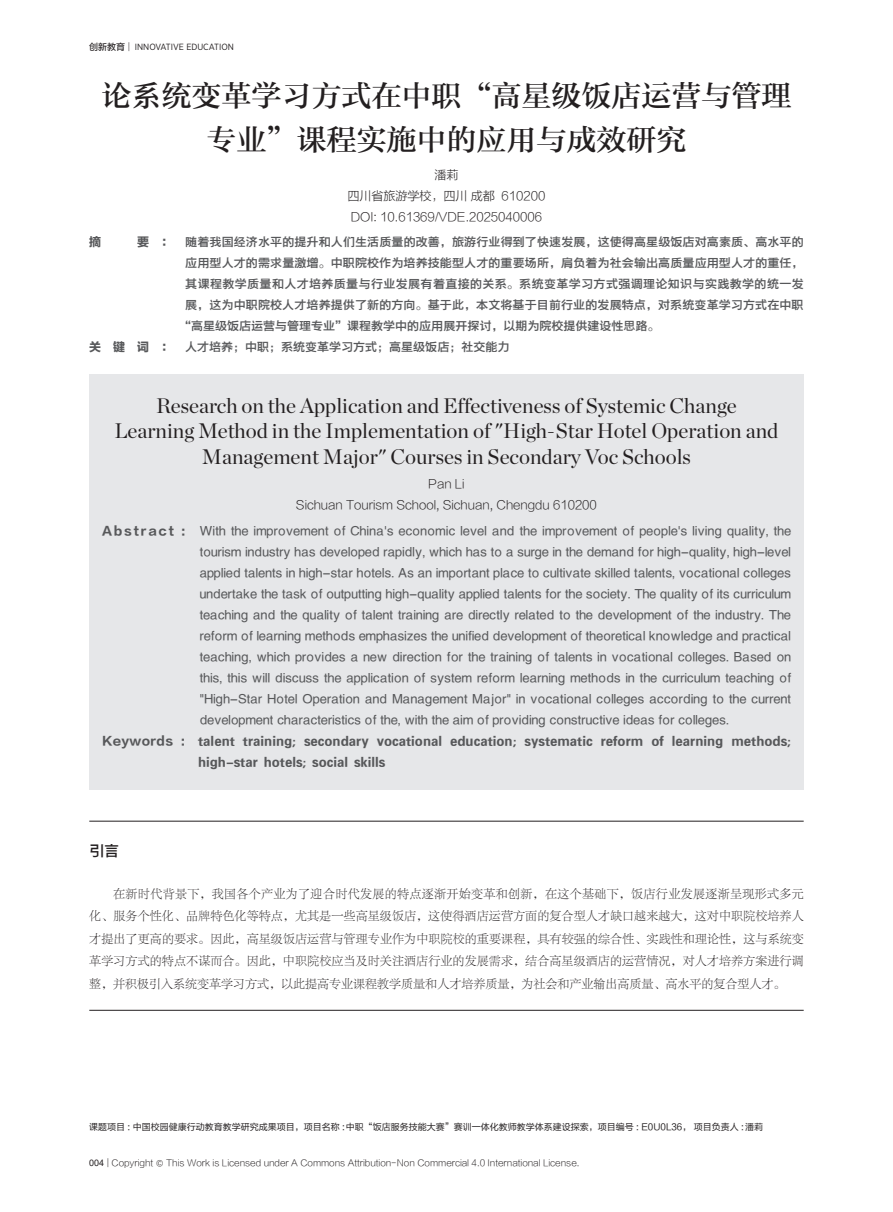
<style>
.page{position:relative;width:893px;height:1212px;background:#fff}
.page>*{position:absolute;margin:0;border:0;box-sizing:border-box;transform-origin:0 0}
.标题{font:30px "FZZYSK GBK1 0";color:#231f20}
.英文标题{font:21px/25.2px "Chronicle Display";color:#231f20;text-align:center}
.一{font:15px "FZYDZHJW GB1 0";color:#231f20}
.英文摘要{font:12px/21px "FZYDZHJW GB1 0";letter-spacing:.03em;color:#57585a;text-align:justify}
.正文{font:12px/22.5px "FZLTSK GBK1 0";color:#231f20;text-align:justify}
.摘要{font:12px "FZYDZHJW GB1 0";letter-spacing:.01em;color:#57585a}
.英文关键词{font:12px/21px "FZYDCHJW GB1 0";letter-spacing:.005em;color:#57585a}
.摘要-2{font:12px "FZYDZHJW GB1 0";letter-spacing:.03em;color:#57585a}
.单位{font:12px "FZLTXHK GBK1 0";color:#231f20}
.英文单位{font:12px "FZLTXHK GBK1 0";color:#231f20}
.关键词{font:12px "FZYDZHJW GB1 0";color:#57585a}
.英文作者{font:12px "FZLTXHK GBK1 0";color:#231f20}
.作者{font:12px "FZLTXHK GBK1 0";color:#231f20}
.摘要-3{font:12px "FZLTDHK GBK1 0";color:#57585a}
.t1{font:9px "FZLTKHK GBK1 0";color:#231f20}
.基金项目无线{font:9px "FZLTHK GBK1 0";color:#231f20}
.t2{font:9px "Gotham Narrow";color:#231f20}
.s1{font-family:"FZLTZHUNHK GBK1 0"}
.s2{font-family:"FZLTKHK GBK1 0"}
.s3{font-family:"FZLTDHK GBK1 0"}
.s4{font-family:"Arial"}
.s5{font-family:"Deng Xian"}
</style>
<div class="page">
<div style="left:89px;top:374px;width:715px;height:415px;background:#e6e7e9"></div>
<hr style="left:89px;top:821px;width:715px;height:1px;background:#231f20">
<hr style="left:89px;top:1010px;width:715px;height:1px;background:#231f20">
<p class="t2" style="left:89px;top:41px;width:146px"><span class="s1">创新教育</span> <span class="s2">|</span> INNOVATIVE EDUCATION</p>
<p class="标题" style="left:101px;top:80px;width:692px">论系统变革学习方式在中职“高星级饭店运营与管理</p>
<p class="标题" style="left:206px;top:124px;width:482px">专业”课程实施中的应用与成效研究</p>
<p class="作者" style="left:434px;top:168px;width:25px">潘莉</p>
<p class="单位" style="left:348px;top:189px;width:199px">四川省旅游学校，四川 成都 610200</p>
<p class="单位" style="left:351px;top:210px;width:193px">DOI: 10.61369/VDE.2025040006</p>
<p class="摘要-3" style="left:89px;top:236px;width:14px">摘</p>
<p class="摘要" style="left:137px;top:236px;width:668px"><span class="s3">要 ：</span> 随着我国经济水平的提升和人们生活质量的改善，旅游行业得到了快速发展，这使得高星级饭店对高素质、高水平的</p>
<p class="摘要" style="left:185px;top:257px;width:620px">应用型人才的需求量激增。中职院校作为培养技能型人才的重要场所，肩负着为社会输出高质量应用型人才的重任，</p>
<p class="摘要-2" style="left:185px;top:278px;width:620px">其课程教学质量和人才培养质量与行业发展有着直接的关系。系统变革学习方式强调理论知识与实践教学的统一发</p>
<p class="摘要" style="left:185px;top:299px;width:620px">展，这为中职院校人才培养提供了新的方向。基于此，本文将基于目前行业的发展特点，对系统变革学习方式在中职</p>
<p class="摘要" style="left:179px;top:320px;width:481px">“高星级饭店运营与管理专业”课程教学中的应用展开探讨，以期为院校提供建设性思路。</p>
<p class="关键词" style="left:89px;top:341px;width:421px"><span class="s3">关 键 词 ：</span> 人才培养；中职；系统变革学习方式；高星级饭店；社交能力</p>
<p class="英文标题" style="left:115px;top:392px;width:665px">Research on the Application and Effectiveness of Systemic Change<br>Learning Method in the Implementation of "High-Star Hotel Operation and<br>Management Major" Courses in Secondary Voc Schools</p>
<p class="英文作者" style="left:428px;top:477px;width:38px">Pan Li</p>
<p class="英文单位" style="left:296px;top:498px;width:302px">Sichuan Tourism School, Sichuan, Chengdu 610200</p>
<p class="英文摘要" style="left:200px;top:521px;width:593px;text-indent:-98px"><span class="s3">Abstract :</span> With the improvement of China's economic level and the improvement of people's living quality, the tourism industry has developed rapidly, which has to a surge in the demand for high-quality, high-level applied talents in high-star hotels. As an important place to cultivate skilled talents, vocational colleges undertake the task of outputting high-quality applied talents for the society. The quality of its curriculum teaching and the quality of talent training are directly related to the development of the industry. The reform of learning methods emphasizes the unified development of theoretical knowledge and practical teaching, which provides a new direction for the training of talents in vocational colleges. Based on this, this will discuss the application of system reform learning methods in the curriculum teaching of "High-Star Hotel Operation and Management Major" in vocational colleges according to the current development characteristics of the, with the aim of providing constructive ideas for colleges.</p>
<p class="英文关键词" style="left:198px;top:731px;width:594px;text-indent:-96px"><span class="s3">Keywords :</span> talent training; secondary vocational education; systematic reform of learning methods; high-star hotels; social skills</p>
<p class="一" style="left:89px;top:842px;width:32px">引言</p>
<p class="正文" style="left:89px;top:883px;width:716px;text-indent:24px">在新时代背景下，我国各个产业为了迎合时代发展的特点逐渐开始变革和创新，在这个基础下，饭店行业发展逐渐呈现形式多元化、服务个性化、品牌特色化等特点，尤其是一些高星级饭店，这使得酒店运营方面的复合型人才缺口越来越大，这对中职院校培养人才提出了更高的要求。因此，高星级饭店运营与管理专业作为中职院校的重要课程，具有较强的综合性、实践性和理论性，这与系统变革学习方式的特点不谋而合。因此，中职院校应当及时关注酒店行业的发展需求，结合高星级酒店的运营情况，对人才培养方案进行调整，并积极引入系统变革学习方式，以此提高专业课程教学质量和人才培养质量，为社会和产业输出高质量、高水平的复合型人才。</p>
<p class="基金项目无线" style="left:89px;top:1122px;width:675px">课题项目 : 中国校园健康行动教育教学研究成果项目，项目名称 :中职“饭店服务技能大赛”赛训一体化教师教学体系建设探索，项目编号 : E0U0L36，项目负责人 :潘莉</p>
<p class="t1" style="left:89px;top:1158px;width:492px"><span class="s4">004</span> | Copyright <span class="s5">©</span> This Work is Licensed under A Commons Attribution-Non Commercial 4.0 International License.</p>
</div>
